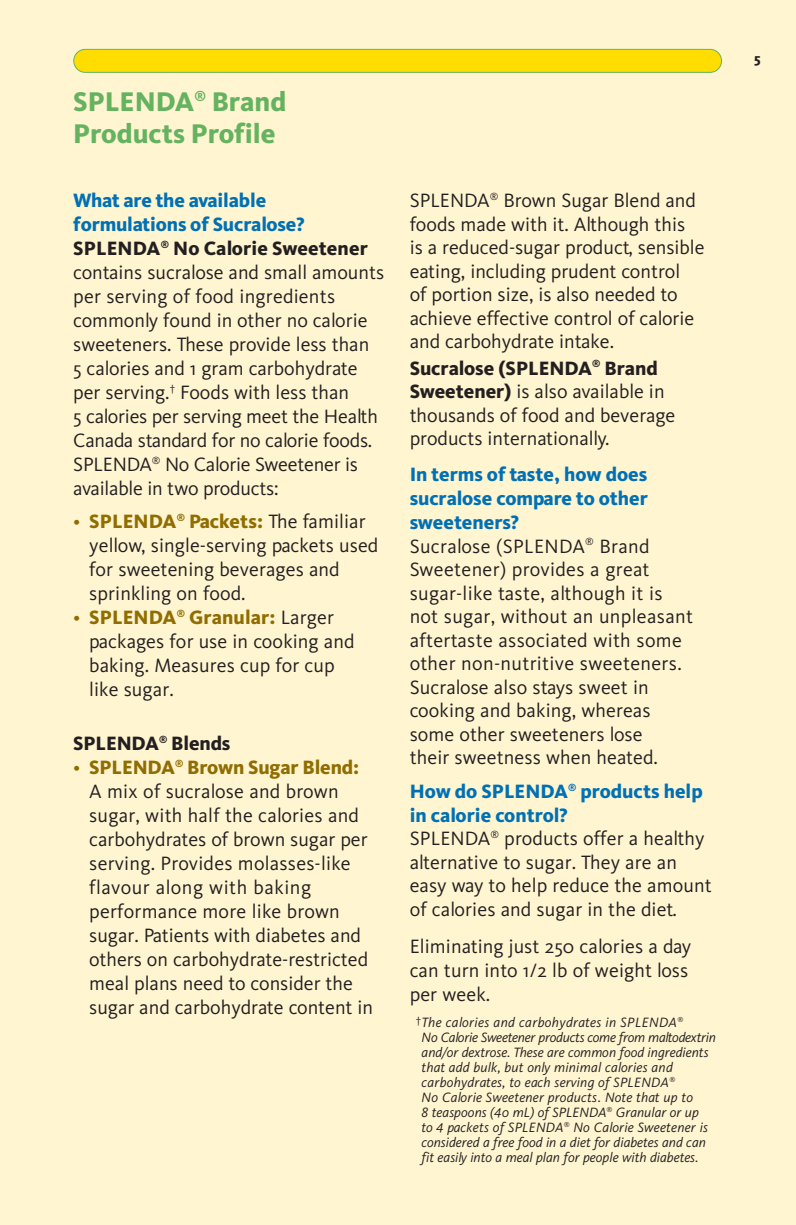
<style>
.page{position:relative;width:796px;height:1225px;background:#fff}
.page>*{position:absolute;margin:0;border:0;box-sizing:border-box;transform-origin:0 0}
.t1{font:800 28px/32px "Kievit";color:#65b360}
.t2{font:20px/24px "Kievit";color:#231f20}
.t3{font:800 20px "Kievit";letter-spacing:-.005em;color:#231f20}
.t4{font:italic 14px/15px "Kievit";color:#231f20}
.t5{font:800 14px "Kievit";color:#231f20}
.t6{font:10px "Kievit";color:#231f20}
.s1{font-weight:800;color:#0070b5}
.s2{font-weight:800}
.s3{color:#906d00}
.s4{font-weight:800;color:#906d00}
</style>
<div class="page">
<div style="left:0;top:0;width:795px;height:1225px;background:#fff5d1"></div>
<h1 class="t1" style="left:73px;top:88px;width:214px">SPLENDA<sup>®</sup> Brand<br>Products Profile</h1>
<p class="t2" style="left:73px;top:191px;width:312px"><span class="s1">What are the available formulations of Sucralose?<br></span><span class="s2">SPLENDA</span><sup>®</sup> <span class="s2">No Calorie Sweetener </span>contains sucralose and small amounts per serving of food ingredients commonly found in other no calorie sweeteners. These provide less than<br>5 calories and 1 gram carbohydrate per serving.<sup>†</sup> Foods with less than<br>5 calories per serving meet the Health<br>Canada standard for no calorie foods.<br>SPLENDA<sup>®</sup> No Calorie Sweetener is available in two products:</p>
<p class="t2" style="left:89px;top:512px;width:290px;text-indent:-16px"><span class="s3">•</span> <span class="s4">SPLENDA</span><sup>®</sup> <span class="s4">Packets:</span> The familiar yellow, single-serving packets used for sweetening beverages and sprinkling on food.</p>
<p class="t2" style="left:89px;top:608px;width:267px;text-indent:-16px"><span class="s3">•</span> <span class="s4">SPLENDA</span><sup>®</sup> <span class="s4">Granular:</span> Larger packages for use in cooking and baking. Measures cup for cup like sugar.</p>
<p class="t3" style="left:73px;top:736px;width:159px">SPLENDA<sup>®</sup> Blends</p>
<p class="t2" style="left:89px;top:758px;width:285px;text-indent:-16px"><span class="s3">•</span> <span class="s4">SPLENDA</span><sup>®</sup> <span class="s4">Brown Sugar Blend:<br></span>A mix of sucralose and brown sugar, with half the calories and carbohydrates of brown sugar per serving. Provides molasses-like flavour along with baking performance more like brown sugar. Patients with diabetes and others on carbohydrate-restricted meal plans need to consider the sugar and carbohydrate content in</p>
<p class="t2" style="left:409px;top:191px;width:296px">SPLENDA<sup>®</sup> Brown Sugar Blend and foods made with it. Although this<br>is a reduced-sugar product, sensible eating, including prudent control<br>of portion size, is also needed to achieve effective control of calorie and carbohydrate intake.</p>
<p class="t2" style="left:409px;top:359px;width:267px"><span class="s2">Sucralose (SPLENDA</span><sup>®</sup> <span class="s2">Brand<br>Sweetener)</span> is also available in thousands of food and beverage products internationally.</p>
<p class="t2" style="left:409px;top:465px;width:285px"><span class="s1">In terms of taste, how does sucralose compare to other sweeteners?<br></span>Sucralose (SPLENDA<sup>®</sup> Brand<br>Sweetener) provides a great sugar-like taste, although it is not sugar, without an unpleasant aftertaste associated with some other non-nutritive sweeteners.<br>Sucralose also stays sweet in cooking and baking, whereas some other sweeteners lose<br>their sweetness when heated.</p>
<p class="t2" style="left:409px;top:782px;width:303px"><span class="s1">How do SPLENDA</span><sup>®</sup> <span class="s1">products help in calorie control?<br></span>SPLENDA<sup>®</sup> products offer a healthy alternative to sugar. They are an easy way to help reduce the amount of calories and sugar in the diet.</p>
<p class="t2" style="left:409px;top:937px;width:283px">Eliminating just 250 calories a day can turn into 1/2 lb of weight loss per week.</p>
<p class="t4" style="left:421px;top:1016px;width:296px">The calories and carbohydrates in SPLENDA<sup>®<br></sup>No Calorie Sweetener products come from maltodextrin and/or dextrose. These are common food ingredients that add bulk, but only minimal calories and carbohydrates, to each serving of SPLENDA<sup>®<br></sup>No Calorie Sweetener products. Note that up to<br>8 teaspoons (40 mL) of SPLENDA<sup>®</sup> Granular or up<br>to 4 packets of SPLENDA<sup>®</sup> No Calorie Sweetener is considered a free food in a diet for diabetes and can fit easily into a meal plan for people with diabetes.</p>
<p class="t6" style="left:415px;top:1017px;width:7px">†</p>
<p class="t5" style="left:753px;top:54px;width:8px">5</p>
</div>
